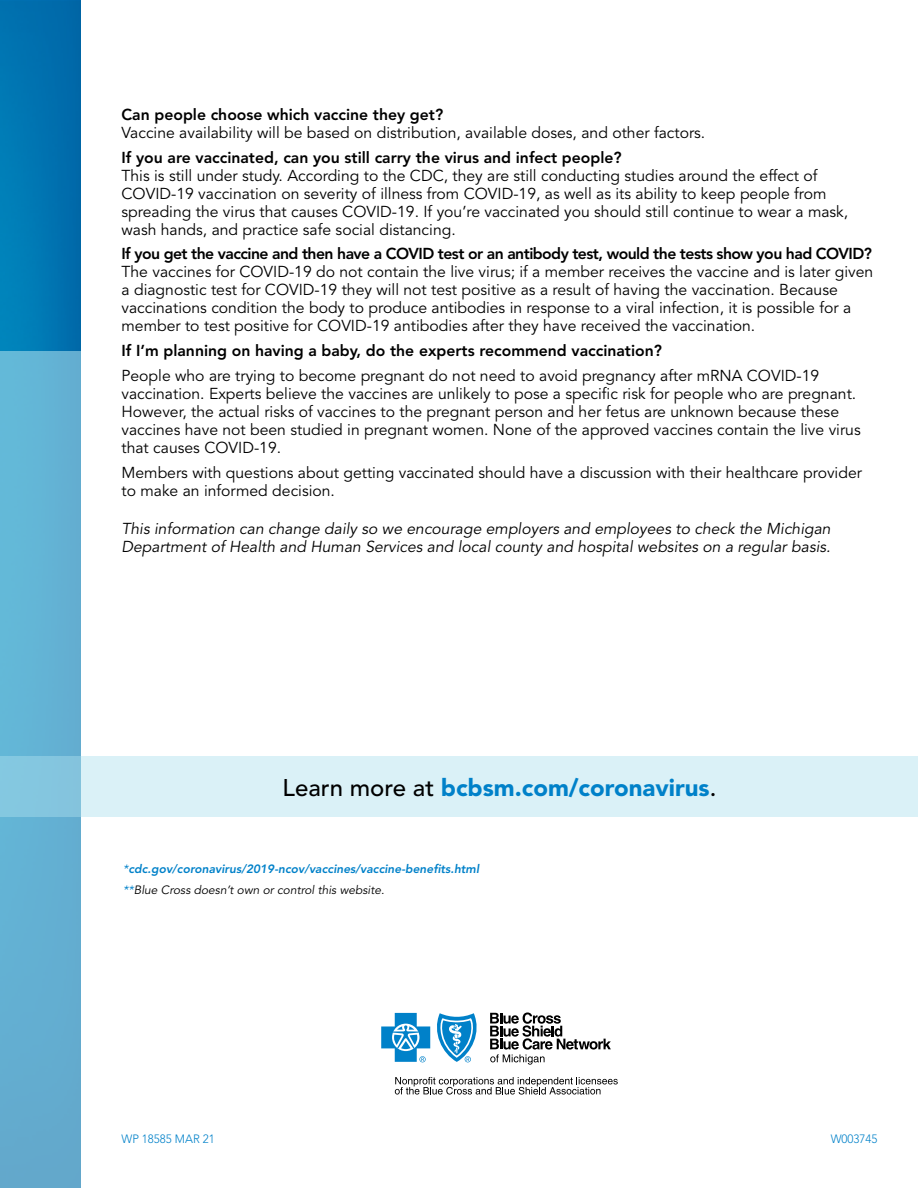
<style>
.page{position:relative;width:918px;height:1188px;background:#fff}
.page>*{position:absolute;margin:0;border:0;box-sizing:border-box;transform-origin:0 0}
.t1{font:900 24px "Avenir LT Std";color:#0081c9}
.t2{font:15.75px/18px "Avenir LT Std";color:#000}
.t3{font:italic 15.75px/18px "Avenir LT Std";color:#000}
.t4{font:800 15.75px "Avenir LT Std";color:#000}
.t5{font:800 15.75px "Avenir LT Std";letter-spacing:-.035em;color:#000}
.t6{font:italic 800 12px/21.1px "Avenir LT Std";color:#0081c9}
.t7{font:300 12px "Avenir LT Std";color:#0081c9;scale:.96 1}
.s1{font-weight:500;color:#000}
.s2{font-weight:400}
.s3{font-weight:400;color:#000}
</style>
<div class="page">
<svg style="left:395px;top:1077px;width:223px;height:18px"></svg>
<svg style="left:490px;top:1012px;width:121px;height:53px"></svg>
<svg style="left:381px;top:1013px;width:96px;height:49px"></svg>
<img style="left:0;top:0;width:81px;height:351px">
<div style="left:0;top:351px;width:81px;height:837px;background:#63b0d3"></div>
<svg style="left:0;top:756px;width:918px;height:60px;background:#d2edf4"></svg>
<p class="t4" style="left:122px;top:105px;width:323px">Can people choose which vaccine they get?</p>
<p class="t2" style="left:122px;top:124px;width:585px">Vaccine availability will be based on distribution, available doses, and other factors.</p>
<p class="t4" style="left:122px;top:148px;width:502px">If you are vaccinated, can you still carry the virus and infect people?</p>
<p class="t2" style="left:122px;top:167px;width:728px">This is still under study. According to the CDC, they are still conducting studies around the effect of COVID-19 vaccination on severity of illness from COVID-19, as well as its ability to keep people from spreading the virus that causes COVID-19. If you’re vaccinated you should still continue to wear a mask, wash hands, and practice safe social distancing.</p>
<p class="t5" style="left:122px;top:245px;width:752px">If you get the vaccine and then have a COVID test or an antibody test, would the tests show you had COVID?</p>
<p class="t2" style="left:122px;top:263px;width:753px">The vaccines for COVID-19 do not contain the live virus; if a member receives the vaccine and is later given a diagnostic test for COVID-19 they will not test positive as a result of having the vaccination. Because vaccinations condition the body to produce antibodies in response to a viral infection, it is possible for a member to test positive for COVID-19 antibodies after they have received the vaccination.</p>
<p class="t4" style="left:122px;top:341px;width:542px">If I’m planning on having a baby, do the experts recommend vaccination?</p>
<p class="t2" style="left:122px;top:367px;width:741px">People who are trying to become pregnant do not need to avoid pregnancy after mRNA COVID-19 vaccination. Experts believe the vaccines are unlikely to pose a specific risk for people who are pregnant.<br>However, the actual risks of vaccines to the pregnant person and her fetus are unknown because these vaccines have not been studied in pregnant women. None of the approved vaccines contain the live virus that causes COVID-19.</p>
<p class="t2" style="left:122px;top:464px;width:742px">Members with questions about getting vaccinated should have a discussion with their healthcare provider to make an informed decision.</p>
<p class="t3" style="left:122px;top:520px;width:711px">This information can change daily so we encourage employers and employees to check the Michigan<br>Department of Health and Human Services and local county and hospital websites on a regular basis.</p>
<h1 class="t1" style="left:283px;top:773px;width:435px"><span class="s1">Learn more at</span> bcbsm.com/coronavirus<span class="s1">.</span></h1>
<p class="t6" style="left:123px;top:859px;width:358px"><span class="s2">*</span>cdc.gov/coronavirus/2019-ncov/vaccines/vaccine-benefits.html <span class="s2">**</span><span class="s3">Blue Cross doesn’t own or control this website.</span></p>
<p class="t7" style="left:121px;top:1132px;width:99px">WP 18585 MAR 21</p>
<p class="t7" style="left:831px;top:1132px;width:50px">W003745</p>
</div>
